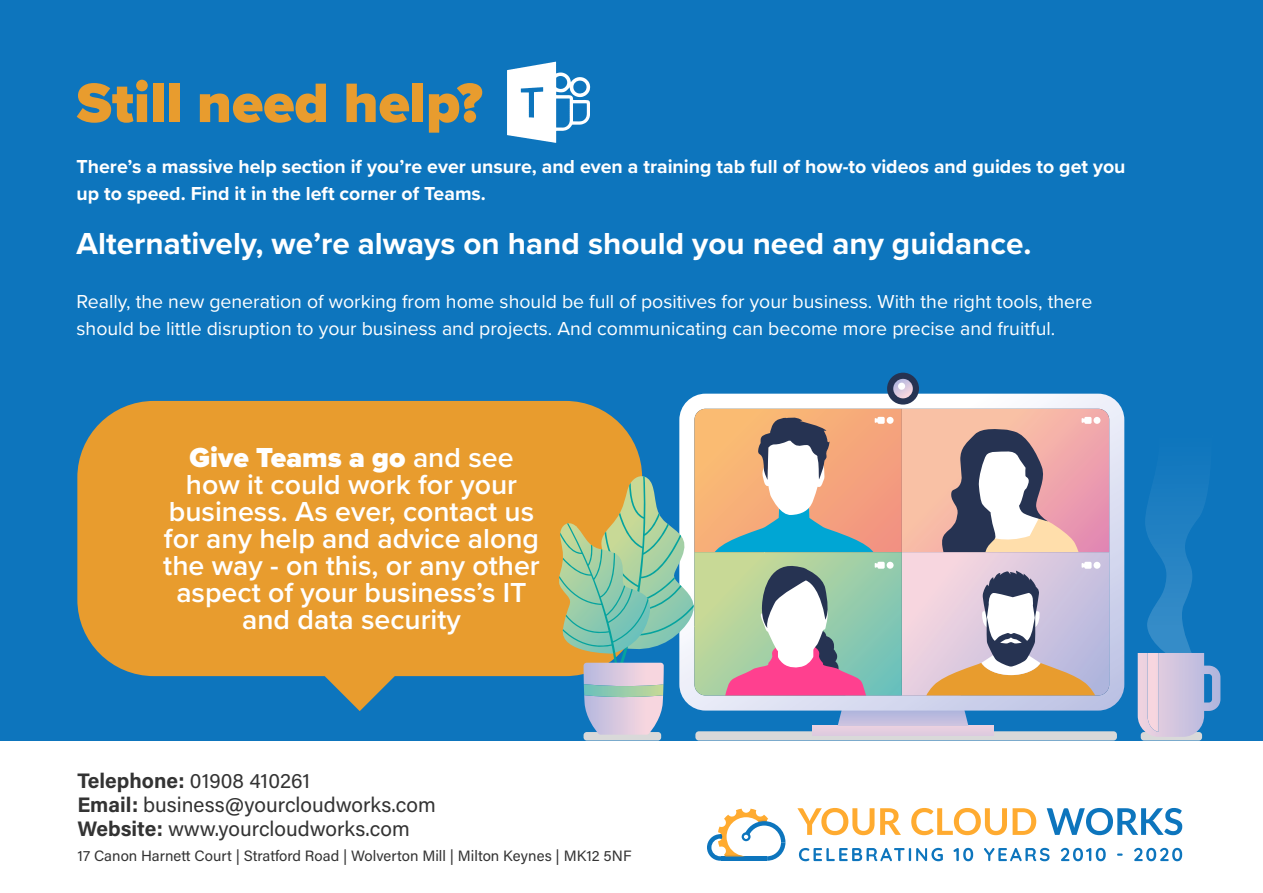
<style>
.page{position:relative;width:1263px;height:893px;background:#fff}
.page>*{position:absolute;margin:0;border:0;box-sizing:border-box;transform-origin:0 0}
.t1{font:900 57.6px "Proxima Nova";color:#e89c2e}
.t2{font:700 31.5px "Proxima Nova";color:#fff}
.t3{font:600 28.5px/27px "Proxima Nova";color:#fff;text-align:center}
.t4{font:21px/24px "Acumin Variable Concept";letter-spacing:.025em;color:#333}
.t5{font:19.5px/27px "Proxima Nova";color:#fff}
.t6{font:700 19.5px/27px "Proxima Nova";color:#fff}
.t7{font:15px "Acumin Variable Concept";letter-spacing:.02em;color:#333}
.s1{font-weight:900}
</style>
<div class="page">
<div style="left:0;top:0;width:1263px;height:740px;background:#0d75bd"></div>
<div style="left:77px;top:401px;width:565px;height:275px;background:#e89c2e;border-radius:77px"></div>
<svg style="left:325px;top:676px;width:70px;height:35px"></svg>
<svg style="left:507px;top:62px;width:83px;height:81px"></svg>
<div style="left:695px;top:731px;width:422px;height:9px;background:#d9d9d9;border-radius:3px"></div>
<div style="left:812px;top:726px;width:181px;height:10px;background:#dccadf"></div>
<svg style="left:681px;top:394px;width:443px;height:314px;background:#e1e6f3"></svg>
<div style="left:887px;top:373px;width:32px;height:32px;background:#263352;border-radius:50%"></div>
<svg style="left:893px;top:379px;width:20px;height:19px"></svg>
<div style="left:898px;top:383px;width:7px;height:7px;background:#fff;border-radius:50%"></div>
<div style="left:1141px;top:732px;width:61px;height:8px;background:#d9d9d9;border-radius:3px"></div>
<img style="left:1145px;top:484px;width:63px;height:169px">
<svg style="left:1138px;top:653px;width:82px;height:84px"></svg>
<div style="left:583px;top:732px;width:78px;height:8px;background:#d9d9d9;border-radius:3px"></div>
<svg style="left:559px;top:409px;width:550px;height:326px"></svg>
<svg style="left:797px;top:808px;width:77px;height:27px"></svg>
<svg style="left:880px;top:808px;width:21px;height:27px"></svg>
<svg style="left:911px;top:808px;width:125px;height:27px"></svg>
<svg style="left:1047px;top:808px;width:135px;height:27px"></svg>
<svg style="left:707px;top:809px;width:78px;height:52px"></svg>
<svg style="left:799px;top:848px;width:144px;height:13px"></svg>
<svg style="left:953px;top:848px;width:20px;height:13px"></svg>
<svg style="left:984px;top:848px;width:65px;height:13px"></svg>
<svg style="left:1061px;top:848px;width:45px;height:13px"></svg>
<svg style="left:1117px;top:853px;width:5px;height:3px"></svg>
<svg style="left:1134px;top:848px;width:48px;height:13px"></svg>
<h1 class="t1" style="left:77px;top:60px;width:408px">Still need help?</h1>
<p class="t6" style="left:77px;top:152px;width:1050px">There’s a massive help section if you’re ever unsure, and even a training tab full of how-to videos and guides to get you up to speed. Find it in the left corner of Teams.</p>
<h2 class="t2" style="left:77px;top:220px;width:956px">Alternatively, we’re always on hand should you need any guidance.</h2>
<p class="t5" style="left:77px;top:287px;width:1017px">Really, the new generation of working from home should be full of positives for your business. With the right tools, there should be little disruption to your business and projects. And communicating can become more precise and fruitful.</p>
<h3 class="t3" style="left:163px;top:443px;width:378px"><span class="s1">Give Teams a go</span> and see how it could work for your business. As ever, contact us for any help and advice along the way - on this, or any other aspect of your business’s IT and data security</h3>
<p class="t4" style="left:77px;top:768px;width:360px">Telephone: 01908 410261<br>Email: business@yourcloudworks.com<br>Website: www.yourcloudworks.com</p>
<p class="t7" style="left:77px;top:846px;width:555px">17 Canon Harnett Court | Stratford Road | Wolverton Mill | Milton Keynes | MK12 5NF</p>
</div>
